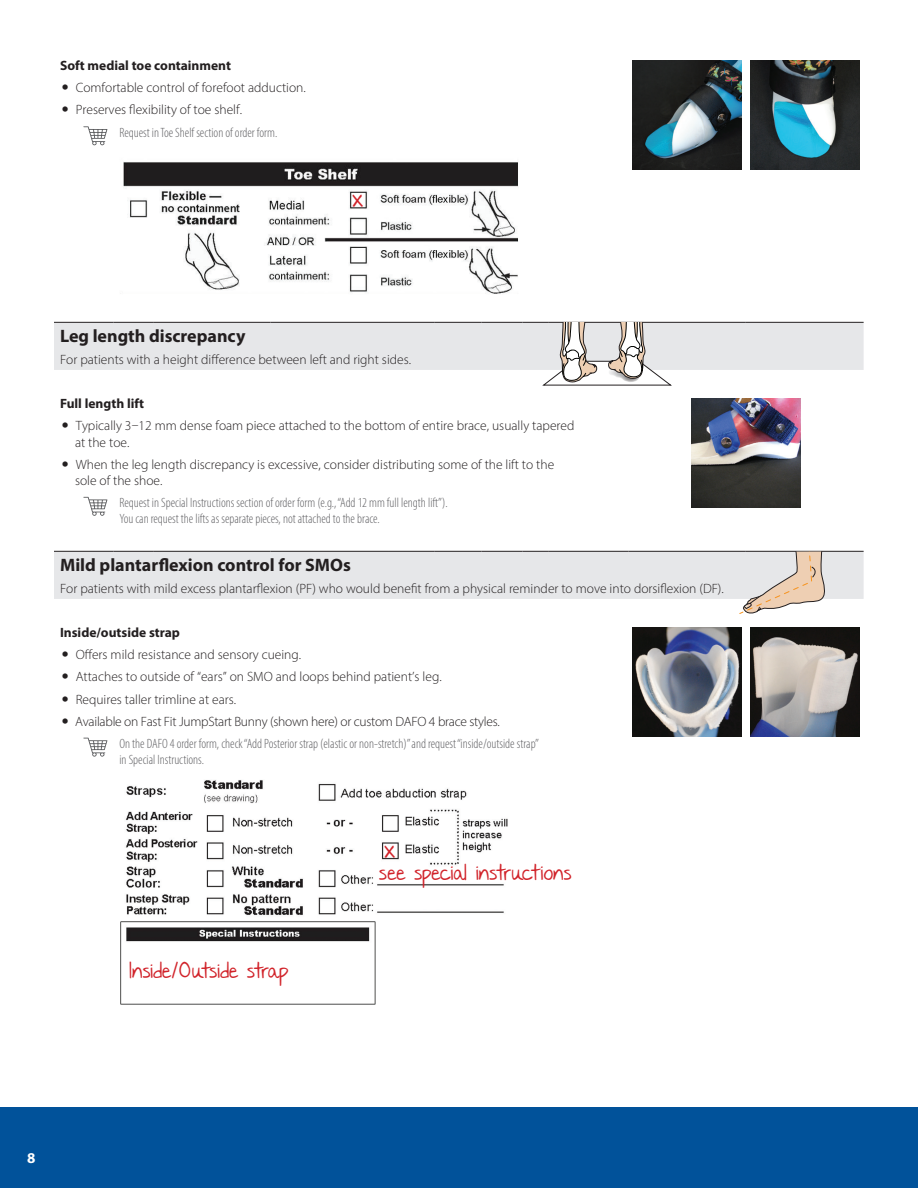
<style>
.page{position:relative;width:918px;height:1188px;background:#fff}
.page>*{position:absolute;margin:0;border:0;box-sizing:border-box;transform-origin:0 0}
.t1{font:21px "Nothing You Could Say";color:#d1232a}
.Header_Text{font:700 18px "Myriad Pro";color:#231f20}
.t2{font:18px "Nothing You Could Say";letter-spacing:-.02em;color:#d1232a}
.t3{font:700 15px "Myriad Pro";color:#fff}
.NEW_main_bullets{font:300 13.5px/16.2px "Myriad Pro";color:#231f20}
.NEW_how_to_order{font:300 condensed 13.5px/16.2px "Myriad Pro";color:#636366}
.NEW_main_bullets-2{font:300 13.5px "Myriad Pro";letter-spacing:-.02em;color:#231f20}
.Sub-head_Text{font:700 13.5px "Myriad Pro";color:#231f20}
</style>
<div class="page">
<div style="left:0;top:1107px;width:918px;height:81px;background:#01529a"></div>
<svg style="left:54px;top:323px;width:810px;height:276px"></svg>
<hr style="left:54px;top:322px;width:59px;height:1px;background:#231f20">
<hr style="left:113px;top:322px;width:40px;height:1px;background:#231f20">
<hr style="left:153px;top:322px;width:118px;height:1px;background:#231f20">
<hr style="left:271px;top:322px;width:117px;height:1px;background:#231f20">
<hr style="left:388px;top:322px;width:47px;height:1px;background:#231f20">
<hr style="left:435px;top:322px;width:47px;height:1px;background:#231f20">
<hr style="left:482px;top:322px;width:41px;height:1px;background:#231f20">
<hr style="left:628px;top:322px;width:118px;height:1px;background:#231f20">
<hr style="left:746px;top:322px;width:118px;height:1px;background:#231f20">
<hr style="left:54px;top:551px;width:59px;height:1px;background:#231f20">
<hr style="left:113px;top:551px;width:40px;height:1px;background:#231f20">
<hr style="left:153px;top:551px;width:118px;height:1px;background:#231f20">
<hr style="left:271px;top:551px;width:117px;height:1px;background:#231f20">
<hr style="left:388px;top:551px;width:47px;height:1px;background:#231f20">
<hr style="left:435px;top:551px;width:47px;height:1px;background:#231f20">
<hr style="left:482px;top:551px;width:41px;height:1px;background:#231f20">
<svg style="left:523px;top:551px;width:26px;height:1px"></svg>
<hr style="left:549px;top:551px;width:79px;height:1px;background:#231f20">
<hr style="left:628px;top:551px;width:118px;height:1px;background:#231f20">
<hr style="left:746px;top:551px;width:118px;height:1px;background:#231f20">
<img style="left:632px;top:60px;width:110px;height:109px">
<img style="left:750px;top:60px;width:109px;height:109px">
<svg style="left:83px;top:126px;width:24px;height:19px"></svg>
<img style="left:123px;top:162px;width:395px;height:132px">
<img style="left:691px;top:398px;width:110px;height:109px">
<svg style="left:83px;top:497px;width:24px;height:19px"></svg>
<img style="left:632px;top:627px;width:110px;height:109px">
<img style="left:750px;top:627px;width:109px;height:109px">
<svg style="left:83px;top:738px;width:24px;height:19px"></svg>
<img style="left:125px;top:780px;width:383px;height:135px">
<img style="left:120px;top:921px;width:256px;height:83px">
<svg style="left:523px;top:322px;width:148px;height:64px"></svg>
<svg style="left:739px;top:551px;width:90px;height:63px;background:#e1d5ca"></svg>
<svg style="left:63px;top:423px;width:5px;height:5px"></svg>
<svg style="left:63px;top:461px;width:5px;height:5px"></svg>
<p class="Sub-head_Text" style="left:60px;top:57px;width:173px">Soft medial toe containment</p>
<p class="NEW_main_bullets" style="left:76px;top:80px;width:232px">Comfortable control of forefoot adduction.</p>
<p class="NEW_main_bullets" style="left:76px;top:102px;width:168px">Preserves flexibility of toe shelf.</p>
<p class="NEW_how_to_order" style="left:119px;top:124px;width:159px">Request in Toe Shelf section of order form.</p>
<p class="t1" style="left:352px;top:181px;width:13px">x</p>
<p class="Header_Text" style="left:60px;top:324px;width:187px">Leg length discrepancy</p>
<p class="NEW_main_bullets" style="left:60px;top:351px;width:353px">For patients with a height difference between left and right sides.</p>
<p class="Sub-head_Text" style="left:60px;top:395px;width:86px">Full length lift</p>
<p class="NEW_main_bullets" style="left:75px;top:418px;width:501px">Typically 3–12 mm dense foam piece attached to the bottom of entire brace, usually tapered at the toe.</p>
<p class="NEW_main_bullets" style="left:75px;top:456px;width:481px">When the leg length discrepancy is excessive, consider distributing some of the lift to the sole of the shoe.</p>
<p class="NEW_how_to_order" style="left:119px;top:494px;width:330px">Request in Special Instructions section of order form (e.g., “Add 12 mm full length lift”).<br>You can request the lifts as separate pieces, not attached to the brace.</p>
<p class="Header_Text" style="left:60px;top:553px;width:292px">Mild plantarflexion control for SMOs</p>
<p class="NEW_main_bullets" style="left:60px;top:580px;width:665px">For patients with mild excess plantarflexion (PF) who would benefit from a physical reminder to move into dorsiflexion (DF).</p>
<p class="Sub-head_Text" style="left:60px;top:624px;width:122px">Inside/outside strap</p>
<p class="NEW_main_bullets" style="left:76px;top:647px;width:227px">Offers mild resistance and sensory cueing.</p>
<p class="NEW_main_bullets" style="left:76px;top:669px;width:367px">Attaches to outside of “ears” on SMO and loops behind patient’s leg.</p>
<p class="NEW_main_bullets" style="left:76px;top:691px;width:162px">Requires taller trimline at ears.</p>
<p class="NEW_main_bullets-2" style="left:75px;top:713px;width:426px">Available on Fast Fit JumpStart Bunny (shown here) or custom DAFO 4 brace styles.</p>
<p class="NEW_how_to_order" style="left:119px;top:735px;width:421px">On the DAFO 4 order form, check “Add Posterior strap (elastic or non-stretch)” and request “inside/outside strap” in Special Instructions.</p>
<p class="t1" style="left:384px;top:833px;width:13px">x</p>
<p class="t2" style="left:129px;top:956px;width:161px">Inside/Outside strap</p>
<p class="t2" style="left:379px;top:858px;width:194px">see special instructions</p>
<p class="t3" style="left:27px;top:1148px;width:10px">8</p>
</div>
